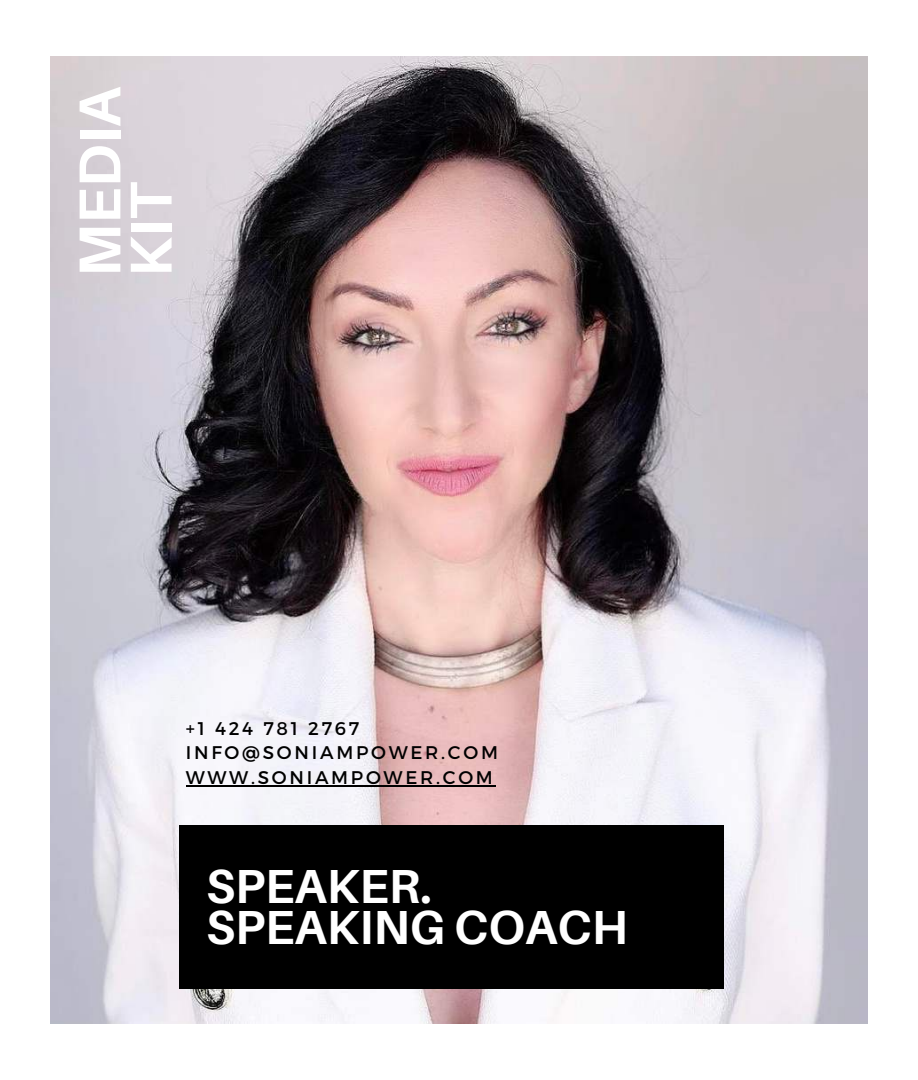
<style>
.page{position:relative;width:918px;height:1080px;background:#fff}
.page>*{position:absolute;margin:0;border:0;box-sizing:border-box;transform-origin:0 0}
.t1{font:700 59.1px/51.2px "Aileron";color:#fff}
.t2{font:700 47.85px/41.4px "Aileron";color:#fff}
.t3{font:18.3px/24.8px "Montserrat";letter-spacing:.15em;color:#000}
</style>
<div class="page">
<img style="left:50px;top:56px;width:818px;height:968px">
<div style="left:180px;top:825px;width:544px;height:163px;background:#000"></div>
<hr style="left:186px;top:785px;width:310px;height:1px;background:#000">
<h1 class="t1" style="left:75px;top:277px;width:192px;rotate:-90deg">MEDIA<br>KIT</h1>
<p class="t3" style="left:186px;top:716px;width:314px">+1 424 781 2767<br>INFO@SONIAMPOWER.COM<br>WWW.SONIAMPOWER.COM</p>
<h2 class="t2" style="left:206px;top:866px;width:423px">SPEAKER.<br>SPEAKING COACH</h2>
</div>
